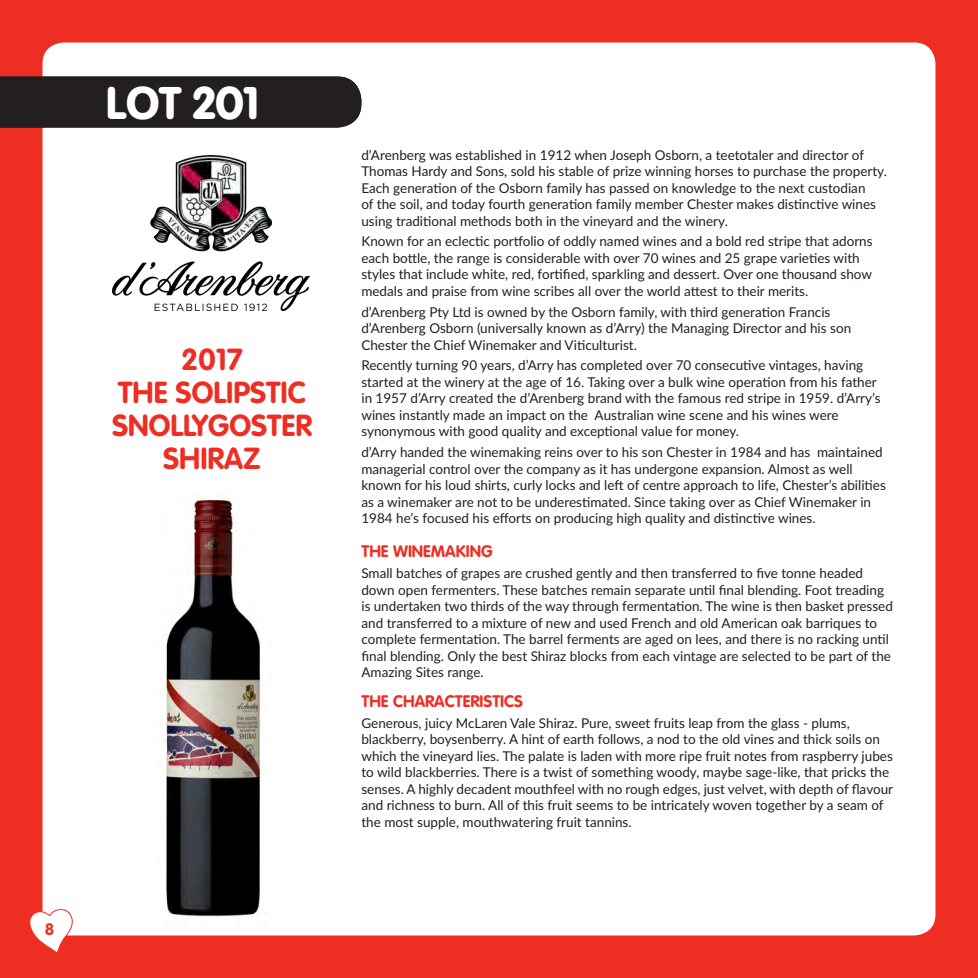
<style>
.page{position:relative;width:978px;height:978px;background:#ee2e22}
.page>*{position:absolute;margin:0;border:0;box-sizing:border-box;transform-origin:0 0}
.t1{font:900 45px "VAG Rounded";color:#fff}
.t2{font:700 30px/33px "VAG Rounded";color:#ee2e22;text-align:center}
.SubHead{font:700 16.5px "VAG Rounded";color:#ee2e22}
.Text{font:13.5px/16.5px "Lato";color:#231f20}
</style>
<div class="page">
<div style="left:43px;top:43px;width:892px;height:892px;background:#fff;border-radius:21px"></div>
<svg style="left:29px;top:907px;width:45px;height:45px"></svg>
<div style="left:0;top:77px;width:361px;height:51px;background:#231f20"></div>
<img style="left:113px;top:156px;width:196px;height:154px">
<img style="left:166px;top:499px;width:98px;height:418px">
<p class="SubHead" style="left:45px;top:919px;width:11px">8</p>
<p class="t1" style="left:106px;top:76px;width:154px">LOT 201</p>
<h1 class="t1" style="left:244px;top:76px;width:26px">9</h1>
<p class="t2" style="left:181px;top:344px;width:63px">2017</p>
<p class="t2" style="left:112px;top:377px;width:201px">THE SOLIPSTIC<br>SNOLLYGOSTER<br>SHIRAZ</p>
<p class="Text" style="left:361px;top:146px;width:527px">d’Arenberg was established in 1912 when Joseph Osborn, a teetotaler and director of Thomas Hardy and Sons, sold his stable of prize winning horses to purchase the property.<br>Each generation of the Osborn family has passed on knowledge to the next custodian<br>of the soil, and today fourth generation family member Chester makes distinctive wines using traditional methods both in the vineyard and the winery.</p>
<p class="Text" style="left:361px;top:233px;width:513px">Known for an eclectic portfolio of oddly named wines and a bold red stripe that adorns each bottle, the range is considerable with over 70 wines and 25 grape varieties with styles that include white, red, fortified, sparkling and dessert. Over one thousand show medals and praise from wine scribes all over the world attest to their merits.</p>
<p class="Text" style="left:361px;top:303px;width:491px">d’Arenberg Pty Ltd is owned by the Osborn family, with third generation Francis d’Arenberg Osborn (universally known as d’Arry) the Managing Director and his son<br>Chester the Chief Winemaker and Viticulturist.</p>
<p class="Text" style="left:361px;top:357px;width:521px">Recently turning 90 years, d’Arry has completed over 70 consecutive vintages, having started at the winery at the age of 16. Taking over a bulk wine operation from his father in 1957 d’Arry created the d’Arenberg brand with the famous red stripe in 1959. d’Arry’s wines instantly made an impact on the Australian wine scene and his wines were synonymous with good quality and exceptional value for money.</p>
<p class="Text" style="left:361px;top:443px;width:526px">d’Arry handed the winemaking reins over to his son Chester in 1984 and has maintained managerial control over the company as it has undergone expansion. Almost as well known for his loud shirts, curly locks and left of centre approach to life, Chester’s abilities as a winemaker are not to be underestimated. Since taking over as Chief Winemaker in 1984 he’s focused his efforts on producing high quality and distinctive wines.</p>
<p class="SubHead" style="left:361px;top:542px;width:133px">THE WINEMAKING</p>
<p class="Text" style="left:361px;top:564px;width:533px">Small batches of grapes are crushed gently and then transferred to five tonne headed down open fermenters. These batches remain separate until final blending. Foot treading is undertaken two thirds of the way through fermentation. The wine is then basket pressed and transferred to a mixture of new and used French and old American oak barriques to complete fermentation. The barrel ferments are aged on lees, and there is no racking until final blending. Only the best Shiraz blocks from each vintage are selected to be part of the Amazing Sites range.</p>
<p class="SubHead" style="left:361px;top:692px;width:163px">THE CHARACTERISTICS</p>
<p class="Text" style="left:361px;top:714px;width:533px">Generous, juicy McLaren Vale Shiraz. Pure, sweet fruits leap from the glass - plums, blackberry, boysenberry. A hint of earth follows, a nod to the old vines and thick soils on which the vineyard lies. The palate is laden with more ripe fruit notes from raspberry jubes to wild blackberries. There is a twist of something woody, maybe sage-like, that pricks the senses. A highly decadent mouthfeel with no rough edges, just velvet, with depth of flavour and richness to burn. All of this fruit seems to be intricately woven together by a seam of the most supple, mouthwatering fruit tannins.</p>
</div>
